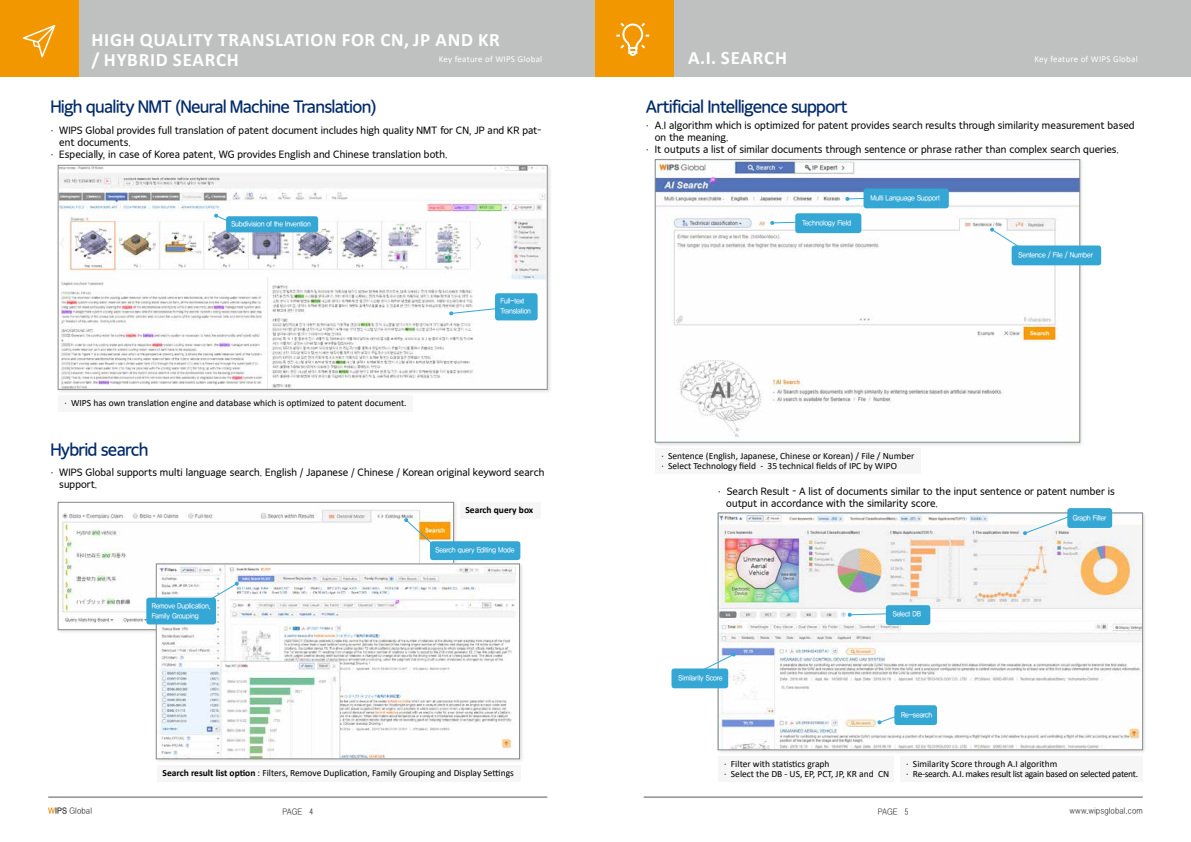
<style>
.page{position:relative;width:1191px;height:842px;background:#fff}
.page>*{position:absolute;margin:0;border:0;box-sizing:border-box;transform-origin:0 0}
.t1{font:700 19px/20px "Calibri";letter-spacing:.04em;color:#fff}
.t2{font:17px "SD Gt Neoc Uni d Md";letter-spacing:-.05em;color:#002a69}
.t3{font:10px/12px "SD Gt Neoc Uni c Rg";color:#000}
.t4{font:9.5px/9.5px "Calibri";color:#000}
.t5{font:9.5px/9.5px "Calibri";letter-spacing:-.03em;color:#000}
.t6{font:700 9.5px "Calibri";color:#000}
.t7{font:9px "Calibri";letter-spacing:.025em;color:#fff}
.t8{font:8px "YDVYGO520";letter-spacing:.01em;color:#1f1e1d}
.t9{font:7.5px/9.5px "YDVYGO13";letter-spacing:-.025em;color:#fff;scale:.9 1}
.s1{font-weight:700}
.s2{font-family:"YDVYGO540";color:#f08300}
.s3{font-family:"YDVYGO540"}
</style>
<div class="page">
<hr style="left:643px;top:797px;width:499px;height:1px;background:#595757">
<hr style="left:48px;top:797px;width:499px;height:1px;background:#595757">
<div style="left:0;top:0;width:595px;height:77px;background:#bfc0c0"></div>
<div style="left:673px;top:0;width:518px;height:77px;background:#bfc0c0"></div>
<div style="left:460px;top:502px;width:80px;height:16px;background:#f6f6f6"></div>
<div style="left:58px;top:395px;width:355px;height:16px;background:#f6f6f6"></div>
<div style="left:157px;top:765px;width:363px;height:16px;background:#f6f6f6"></div>
<div style="left:56px;top:163px;width:496px;height:231px;background:#9fa0a0;opacity:.3"></div>
<img style="left:60px;top:167px;width:485px;height:220px">
<div style="left:58px;top:165px;width:489px;height:224px;border:1px solid #898989"></div>
<div style="left:56px;top:500px;width:402px;height:134px;background:#9fa0a0;opacity:.3"></div>
<img style="left:60px;top:504px;width:392px;height:124px">
<div style="left:58px;top:502px;width:396px;height:128px;border:1px solid #898989"></div>
<div style="left:430px;top:541px;width:90px;height:19px;background:#34a7d5;border-radius:3px"></div>
<div style="left:495px;top:293px;width:42px;height:27px;background:#34a7d5;border-radius:3px"></div>
<div style="left:226px;top:216px;width:92px;height:16px;background:#34a7d5;border-radius:3px"></div>
<svg style="left:404px;top:518px;width:31px;height:29px"></svg>
<svg style="left:449px;top:308px;width:46px;height:8px"></svg>
<svg style="left:214px;top:213px;width:35px;height:18px"></svg>
<div style="left:154px;top:562px;width:370px;height:201px;background:#9fa0a0;opacity:.3"></div>
<img style="left:158px;top:566px;width:359px;height:191px">
<div style="left:156px;top:564px;width:363px;height:195px;border:1px solid #898989"></div>
<div style="left:146px;top:598px;width:70px;height:26px;background:#34a7d5;border-radius:3px"></div>
<svg style="left:207px;top:582px;width:32px;height:20px"></svg>
<div style="left:655px;top:448px;width:265px;height:25px;background:#f6f6f6"></div>
<div style="left:718px;top:757px;width:175px;height:25px;background:#f6f6f6"></div>
<div style="left:900px;top:757px;width:242px;height:25px;background:#f6f6f6"></div>
<div style="left:653px;top:158px;width:431px;height:289px;background:#9fa0a0;opacity:.3"></div>
<img style="left:657px;top:161px;width:421px;height:279px">
<div style="left:655px;top:159px;width:425px;height:283px;border:1px solid #898989"></div>
<div style="left:716px;top:511px;width:431px;height:243px;background:#9fa0a0;opacity:.3"></div>
<img style="left:720px;top:515px;width:420px;height:233px">
<div style="left:718px;top:513px;width:424px;height:237px;border:1px solid #898989"></div>
<svg style="left:989px;top:227px;width:35px;height:24px"></svg>
<svg style="left:845px;top:197px;width:18px;height:4px"></svg>
<svg style="left:770px;top:221px;width:25px;height:4px"></svg>
<svg style="left:847px;top:612px;width:39px;height:5px"></svg>
<svg style="left:1022px;top:512px;width:56px;height:23px"></svg>
<svg style="left:877px;top:709px;width:18px;height:16px"></svg>
<svg style="left:706px;top:652px;width:30px;height:20px"></svg>
<div style="left:863px;top:188px;width:85px;height:20px;background:#34a7d5;border-radius:3px"></div>
<div style="left:795px;top:213px;width:66px;height:20px;background:#34a7d5;border-radius:3px"></div>
<div style="left:886px;top:605px;width:44px;height:20px;background:#34a7d5;border-radius:3px"></div>
<div style="left:894px;top:705px;width:43px;height:20px;background:#34a7d5;border-radius:3px"></div>
<div style="left:671px;top:668px;width:57px;height:20px;background:#34a7d5;border-radius:3px"></div>
<div style="left:1011px;top:245px;width:90px;height:20px;background:#34a7d5;border-radius:3px"></div>
<div style="left:1067px;top:508px;width:45px;height:20px;background:#34a7d5;border-radius:3px"></div>
<div style="left:595px;top:0;width:78px;height:77px;background:#f39700"></div>
<div style="left:0;top:0;width:78px;height:77px;background:#f39700"></div>
<svg style="left:23px;top:25px;width:32px;height:32px"></svg>
<svg style="left:616px;top:22px;width:34px;height:34px"></svg>
<h1 class="t1" style="left:91px;top:29px;width:408px">High quality translation for CN, JP and KR / Hybrid search</h1>
<p class="t7" style="left:439px;top:53px;width:105px">Key feature of WIPS Global</p>
<h1 class="t1" style="left:688px;top:47px;width:101px">A.I. SEARCH</h1>
<h2 class="t2" style="left:50px;top:98px;width:328px">High quality NMT (Neural Machine Translation)</h2>
<h2 class="t2" style="left:646px;top:98px;width:203px">Artificial Intelligence support</h2>
<p class="t7" style="left:1034px;top:53px;width:105px">Key feature of WIPS Global</p>
<p class="t3" style="left:50px;top:124px;width:492px">· WIPS Global provides full translation of patent document includes high quality NMT for CN, JP and KR pat-</p>
<p class="t3" style="left:59px;top:136px;width:73px">ent documents.</p>
<p class="t3" style="left:50px;top:148px;width:399px">· Especially, in case of Korea patent, WG provides English and Chinese translation both.</p>
<p class="t9" style="left:231px;top:219px;width:90px">Subdivision of the Invention</p>
<p class="t4" style="left:64px;top:398px;width:344px">· WIPS has own translation engine and database which is optimized to patent document.</p>
<h2 class="t2" style="left:50px;top:441px;width:100px">Hybrid search</h2>
<p class="t9" style="left:500px;top:296px;width:36px">Full-text<br>Translation</p>
<p class="t3" style="left:59px;top:467px;width:486px;text-indent:-9px">· WIPS Global supports multi language search. English / Japanese / Chinese / Korean original keyword search support.</p>
<p class="t6" style="left:465px;top:503px;width:69px">Search query box</p>
<p class="t9" style="left:152px;top:601px;width:67px">Remove Duplication,<br>Family Grouping</p>
<p class="t9" style="left:435px;top:544px;width:89px">Search query Editing Mode</p>
<p class="t4" style="left:163px;top:768px;width:353px"><span class="s1">Search result list option</span> : Filters, Remove Duplication, Family Grouping and Display Settings</p>
<p class="t3" style="left:646px;top:119px;width:490px">· A.I algorithm which is optimized for patent provides search results through similarity measurement based</p>
<p class="t3" style="left:655px;top:131px;width:75px">on the meaning.</p>
<p class="t3" style="left:646px;top:143px;width:474px">· It outputs a list of similar documents through sentence or phrase rather than complex search queries.</p>
<p class="t9" style="left:802px;top:217px;width:56px">Technology Field</p>
<p class="t9" style="left:870px;top:192px;width:79px">Multi Language Support</p>
<p class="t4" style="left:661px;top:451px;width:254px">· Sentence (English, Japanese, Chinese or Korean) / File / Number · Select Technology field - 35 technical fields of IPC by WIPO</p>
<p class="t9" style="left:1018px;top:249px;width:84px">Sentence / File / Number</p>
<p class="t3" style="left:726px;top:486px;width:390px;text-indent:-8px">· Search Result - A list of documents similar to the input sentence or patent number is output in accordance with the similarity score.</p>
<p class="t9" style="left:678px;top:673px;width:50px">Similarity Score</p>
<p class="t9" style="left:892px;top:609px;width:33px">Select DB</p>
<p class="t9" style="left:901px;top:710px;width:36px">Re-search</p>
<p class="t9" style="left:1072px;top:512px;width:39px">Graph Filter</p>
<p class="t4" style="left:724px;top:759px;width:166px">· Filter with statistics graph<br>· Select the DB - US, EP, PCT, JP, KR and CN</p>
<p class="t5" style="left:906px;top:759px;width:233px">· Similarity Score through A.I algorithm<br>· Re-search. A.I. makes result list again based on selected patent.</p>
<p class="t8" style="left:48px;top:805px;width:45px"><span class="s2">W</span><span class="s3">IPS</span> Global</p>
<p class="t8" style="left:282px;top:806px;width:32px">Page 4</p>
<p class="t8" style="left:878px;top:806px;width:32px">Page 5</p>
<p class="t8" style="left:1069px;top:805px;width:75px">www.wipsglobal.com</p>
</div>
